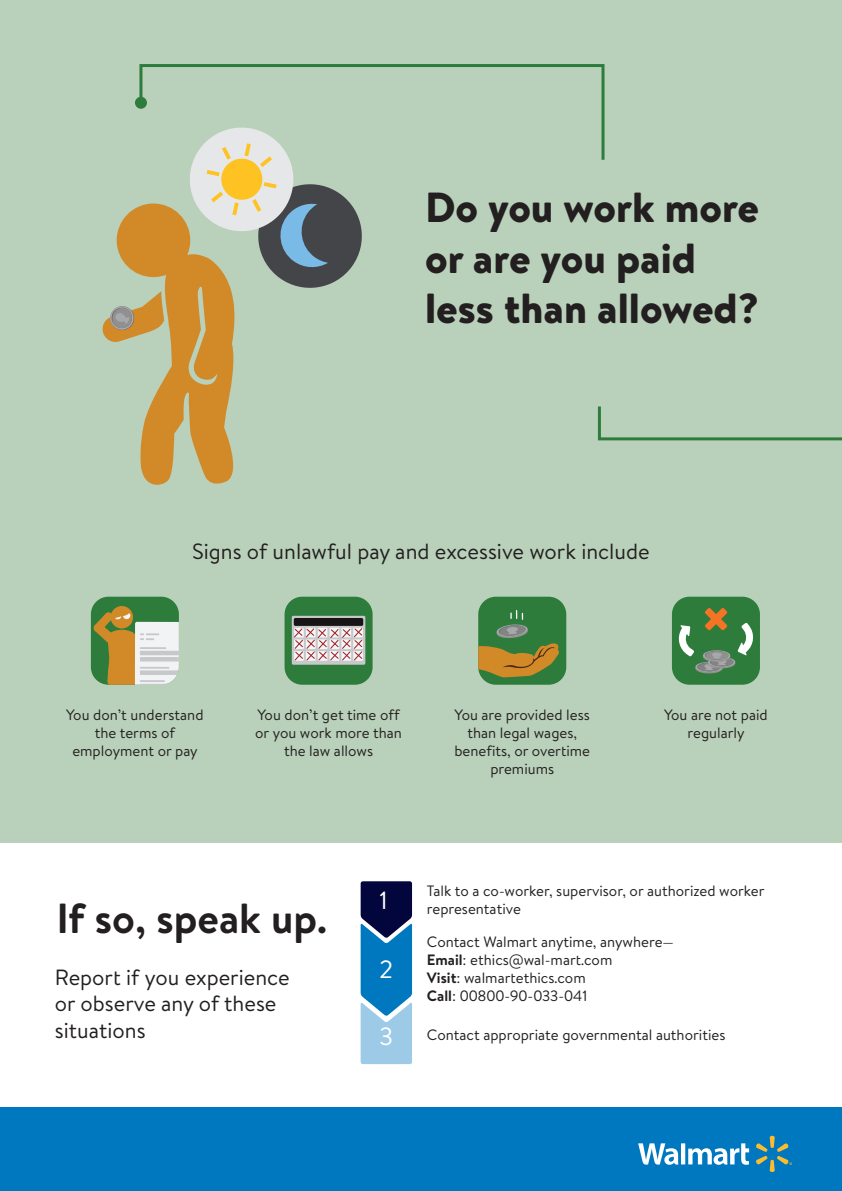
<style>
.page{position:relative;width:842px;height:1191px;background:#fff}
.page>*{position:absolute;margin:0;border:0;box-sizing:border-box;transform-origin:0 0}
.t1{font:900 42px/50.4px "Bogle";color:#231f20}
.t2{font:700 42px "Bogle";color:#231f20}
.t3{font:25px "Bogle";color:#fff}
.t4{font:22px/26.4px "Bogle";color:#231f20}
.t5{font:15px/18px "Bogle";color:#231f20;text-align:center}
.s1{font-weight:700}
</style>
<div class="page">
<div style="left:0;top:0;width:842px;height:842px;background:#b9d1ba"></div>
<div style="left:91px;top:596px;width:88px;height:88px;background:#2e7c3b;border-radius:18px"></div>
<div style="left:111px;top:606px;width:22px;height:22px;background:#d28a29;border-radius:50%"></div>
<svg style="left:93px;top:612px;width:86px;height:73px"></svg>
<div style="left:285px;top:596px;width:88px;height:88px;background:#2e7c3b;border-radius:18px"></div>
<svg style="left:292px;top:616px;width:73px;height:48px"></svg>
<div style="left:294px;top:618px;width:69px;height:8px;background:#181415;border-radius:2px"></div>
<svg style="left:353px;top:651px;width:10px;height:10px"></svg>
<svg style="left:294px;top:628px;width:68px;height:32px;background:#d9c3c5"></svg>
<div style="left:478px;top:596px;width:88px;height:88px;background:#2e7c3b;border-radius:18px"></div>
<svg style="left:478px;top:610px;width:81px;height:67px"></svg>
<div style="left:672px;top:596px;width:88px;height:88px;background:#2e7c3b;border-radius:18px"></div>
<svg style="left:678px;top:608px;width:75px;height:65px"></svg>
<svg style="left:138px;top:64px;width:467px;height:96px"></svg>
<div style="left:135px;top:97px;width:12px;height:12px;background:#2e7c3b;border-radius:50%"></div>
<svg style="left:597px;top:406px;width:245px;height:35px"></svg>
<svg style="left:102px;top:123px;width:267px;height:362px"></svg>
<div style="left:0;top:1107px;width:842px;height:84px;background:#0078c0"></div>
<svg style="left:638px;top:1143px;width:111px;height:22px"></svg>
<svg style="left:756px;top:1135px;width:36px;height:37px"></svg>
<svg style="left:361px;top:881px;width:51px;height:183px;background:#3d7bad"></svg>
<p class="t1" style="left:425px;top:182px;width:336px">Do you work more or are you paid less than allowed?</p>
<p class="t4" style="left:192px;top:537px;width:459px">Signs of unlawful pay and excessive work include</p>
<p class="t5" style="left:66px;top:705px;width:139px">You don’t understand the terms of employment or pay</p>
<p class="t5" style="left:255px;top:705px;width:148px">You don’t get time off or you work more than the law allows</p>
<p class="t5" style="left:454px;top:705px;width:137px">You are provided less than legal wages, benefits, or overtime premiums</p>
<p class="t5" style="left:664px;top:705px;width:105px">You are not paid regularly</p>
<p class="t2" style="left:56px;top:889px;width:272px">If so, speak up.</p>
<p class="t4" style="left:55px;top:963px;width:236px">Report if you experience or observe any of these situations</p>
<p class="t3" style="left:380px;top:882px;width:10px">1</p>
<p class="t3" style="left:380px;top:952px;width:15px">2</p>
<p class="t3" style="left:380px;top:1018px;width:15px">3</p>
<p class="t5" style="left:427px;top:881px;width:339px;text-align:left">Talk to a co-worker, supervisor, or authorized worker representative</p>
<p class="t5" style="left:427px;top:932px;width:249px">Contact Walmart anytime, anywhere—</p>
<p class="t5" style="left:427px;top:950px;width:187px;text-align:left"><span class="s1">Email</span>: ethics@wal-mart.com<br><span class="s1">Visit</span>: walmartethics.com<br><span class="s1">Call</span>: 00800-90-033-041</p>
<p class="t5" style="left:427px;top:1025px;width:300px">Contact appropriate governmental authorities</p>
</div>
